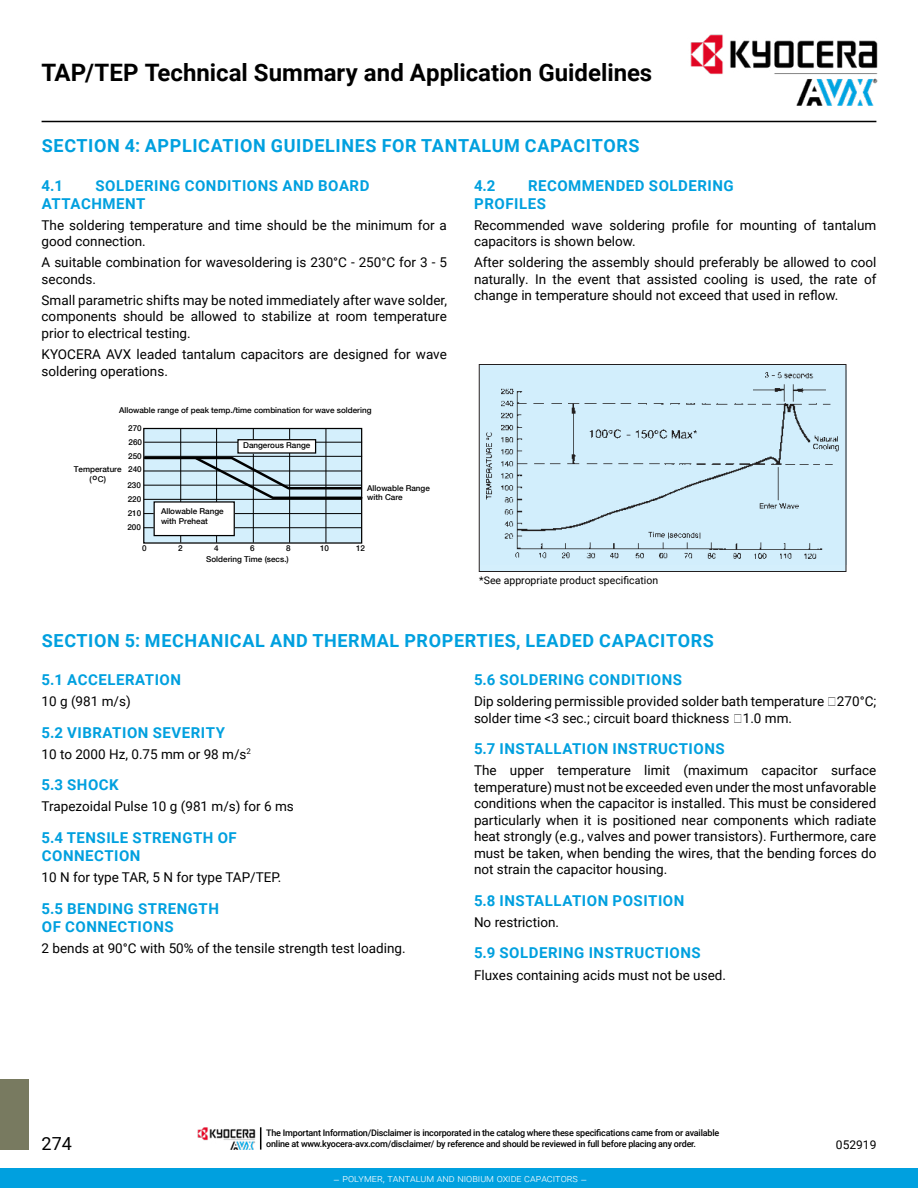
<style>
.page{position:relative;width:918px;height:1188px;background:#fff}
.page>*{position:absolute;margin:0;border:0;box-sizing:border-box;transform-origin:0 0}
.t1{font:700 24px "Roboto";color:#000}
.t2{font:700 18px "Roboto";letter-spacing:.035em;color:#00a0df}
.t3{font:18px "Roboto";color:#000}
.t4{font:700 15px/18px "Roboto";letter-spacing:.035em;color:#00a0df}
.t5{font:13.5px/16.5px "Roboto";color:#000}
.t6{font:12px "Roboto";color:#000}
.t7{font:300 10.5px "Roboto";color:#fff}
.t8{font:10.5px "Roboto";color:#000}
.t9{font:500 9px/10.8px "Roboto";letter-spacing:-.025em;color:#000}
.t10{font:500 8.1px/13.8px "Helvetica Neue";color:#000}
.s1{font-family:"Arial"}
</style>
<div class="page">
<hr style="left:42px;top:121px;width:834px;height:1px;background:#000">
<div style="left:0;top:1079px;width:29px;height:71px;background:#787a60"></div>
<div style="left:144px;top:429px;width:218px;height:114px;background:#d4effc"></div>
<div style="left:143px;top:428px;width:219px;height:116px;border:1px solid #000"></div>
<hr style="left:144px;top:442px;width:94px;height:1px;background:#000">
<hr style="left:234px;top:527px;width:128px;height:1px;background:#000">
<hr style="left:234px;top:513px;width:128px;height:1px;background:#000">
<hr style="left:180px;top:429px;width:1px;height:73px;background:#000">
<hr style="left:216px;top:429px;width:1px;height:73px;background:#000">
<hr style="left:253px;top:454px;width:1px;height:89px;background:#000">
<hr style="left:289px;top:453px;width:1px;height:90px;background:#000">
<hr style="left:326px;top:429px;width:1px;height:114px;background:#000">
<hr style="left:316px;top:442px;width:46px;height:1px;background:#000">
<div style="left:238px;top:440px;width:78px;height:13px;background:#fff"></div>
<div style="left:237px;top:439px;width:79px;height:15px;border:1px solid #000"></div>
<div style="left:154px;top:502px;width:80px;height:34px;background:#fff"></div>
<div style="left:154px;top:501px;width:81px;height:35px;border:1px solid #000"></div>
<svg style="left:143px;top:455px;width:220px;height:45px"></svg>
<div style="left:480px;top:365px;width:366px;height:206px;background:#d4effc"></div>
<img style="left:486px;top:371px;width:361px;height:194px">
<div style="left:479px;top:364px;width:367px;height:208px;border:1px solid #231f20"></div>
<img style="left:669px;top:34px;width:209px;height:87px">
<div style="left:0;top:1169px;width:918px;height:19px;background:#00a0df"></div>
<img style="left:198px;top:1127px;width:57px;height:23px">
<svg style="left:260px;top:1127px;width:1px;height:23px"></svg>
<h1 class="t1" style="left:42px;top:56px;width:612px">TAP/TEP Technical Summary and Application Guidelines</h1>
<h2 class="t2" style="left:42px;top:133px;width:599px">SECTION 4: APPLICATION GUIDELINES FOR TANTALUM CAPACITORS</h2>
<p class="t4" style="left:42px;top:176px;width:23px">4.1</p>
<p class="t4" style="left:42px;top:176px;width:329px;text-indent:54px">SOLDERING CONDITIONS AND BOARD<br>ATTACHMENT</p>
<p class="t5" style="left:42px;top:216px;width:407px">The soldering temperature and time should be the minimum for a good connection.</p>
<p class="t5" style="left:42px;top:254px;width:407px">A suitable combination for wavesoldering is 230°C - 250°C for 3 - 5 seconds.</p>
<p class="t5" style="left:42px;top:291px;width:407px;text-align:justify">Small parametric shifts may be noted immediately after wave solder, components should be allowed to stabilize at room temperature prior to electrical testing.</p>
<p class="t5" style="left:42px;top:345px;width:407px">KYOCERA AVX leaded tantalum capacitors are designed for wave soldering operations.</p>
<p class="t4" style="left:474px;top:176px;width:261px;text-indent:54px">RECOMMENDED SOLDERING<br>PROFILES</p>
<p class="t5" style="left:474px;top:216px;width:404px">Recommended wave soldering profile for mounting of tantalum capacitors is shown below.</p>
<p class="t5" style="left:474px;top:254px;width:404px;text-align:justify">After soldering the assembly should preferably be allowed to cool naturally. In the event that assisted cooling is used, the rate of change in temperature should not exceed that used in reflow.</p>
<p class="t4" style="left:474px;top:176px;width:23px">4.2</p>
<p class="t10" style="left:119px;top:403px;width:254px">Allowable range of peak temp./time combination for wave soldering</p>
<p class="t10" style="left:128px;top:421px;width:15px;text-align:justify">270<br>260<br>250<br>240</p>
<p class="t10" style="left:127px;top:478px;width:15px;line-height:14.5px">230<br>220</p>
<p class="t10" style="left:127px;top:506px;width:15px">210<br>200</p>
<p class="t10" style="left:74px;top:465px;width:49px;line-height:9.9px;text-align:center">Temperature (o C)</p>
<p class="t10" style="left:161px;top:507px;width:64px;line-height:9.8px">Allowable Range with Preheat</p>
<p class="t10" style="left:243px;top:438px;width:69px">Dangerous Range</p>
<p class="t10" style="left:367px;top:483px;width:64px;line-height:9.8px">Allowable Range with Care</p>
<p class="t10" style="left:142px;top:541px;width:6px">0</p>
<p class="t10" style="left:178px;top:541px;width:6px">2</p>
<p class="t10" style="left:214px;top:541px;width:6px">4</p>
<p class="t10" style="left:250px;top:541px;width:6px">6</p>
<p class="t10" style="left:286px;top:541px;width:6px">8</p>
<p class="t10" style="left:320px;top:541px;width:10px">10</p>
<p class="t10" style="left:356px;top:541px;width:10px">12</p>
<p class="t10" style="left:206px;top:552px;width:84px">Soldering Time (secs.)</p>
<p class="t8" style="left:479px;top:573px;width:180px">*See appropriate product specification</p>
<h2 class="t2" style="left:42px;top:628px;width:674px">SECTION 5: MECHANICAL AND THERMAL PROPERTIES, LEADED CAPACITORS</h2>
<p class="t4" style="left:42px;top:670px;width:141px">5.1 ACCELERATION</p>
<p class="t5" style="left:42px;top:692px;width:91px">10 g (981 m/s)</p>
<p class="t4" style="left:42px;top:723px;width:185px">5.2 VIBRATION SEVERITY</p>
<p class="t5" style="left:42px;top:745px;width:211px">10 to 2000 Hz, 0.75 mm or 98 m/s<sup>2</sup></p>
<p class="t4" style="left:42px;top:775px;width:79px">5.3 SHOCK</p>
<p class="t5" style="left:42px;top:798px;width:254px">Trapezoidal Pulse 10 g (981 m/s) for 6 ms</p>
<p class="t4" style="left:42px;top:828px;width:197px">5.4 TENSILE STRENGTH OF<br>CONNECTION</p>
<p class="t5" style="left:42px;top:868px;width:241px">10 N for type TAR, 5 N for type TAP/TEP.</p>
<p class="t4" style="left:42px;top:899px;width:179px">5.5 BENDING STRENGTH<br>OF CONNECTIONS</p>
<p class="t5" style="left:42px;top:939px;width:366px">2 bends at 90°C with 50% of the tensile strength test loading.</p>
<p class="t4" style="left:474px;top:670px;width:210px">5.6 SOLDERING CONDITIONS</p>
<p class="t5" style="left:474px;top:692px;width:404px">Dip soldering permissible provided solder bath temperature <span class="s1">≦</span>270°C; solder time &lt;3 sec.; circuit board thickness <span class="s1">≧</span> 1.0 mm.</p>
<p class="t4" style="left:474px;top:739px;width:252px">5.7 INSTALLATION INSTRUCTIONS</p>
<p class="t5" style="left:474px;top:762px;width:404px;text-align:justify">The upper temperature limit (maximum capacitor surface temperature) must not be exceeded even under the most unfavorable conditions when the capacitor is installed. This must be considered particularly when it is positioned near components which radiate heat strongly (e.g., valves and power transistors). Furthermore, care must be taken, when bending the wires, that the bending forces do not strain the capacitor housing.</p>
<p class="t4" style="left:474px;top:891px;width:212px">5.8 INSTALLATION POSITION</p>
<p class="t5" style="left:474px;top:913px;width:87px">No restriction.</p>
<p class="t4" style="left:474px;top:944px;width:228px">5.9 SOLDERING INSTRUCTIONS</p>
<p class="t5" style="left:474px;top:966px;width:254px">Fluxes containing acids must not be used.</p>
<p class="t9" style="left:266px;top:1127px;width:455px">The Important Information/Disclaimer is incorporated in the catalog where these specifications came from or available online at www.kyocera-avx.com/disclaimer/ by reference and should be reviewed in full before placing any order.</p>
<h2 class="t3" style="left:42px;top:1131px;width:32px">274</h2>
<p class="t6" style="left:836px;top:1137px;width:42px">052919</p>
<p class="t7" style="left:333px;top:1171px;width:256px">– polymer, tantalum and niobium oxide capacitors –</p>
</div>
